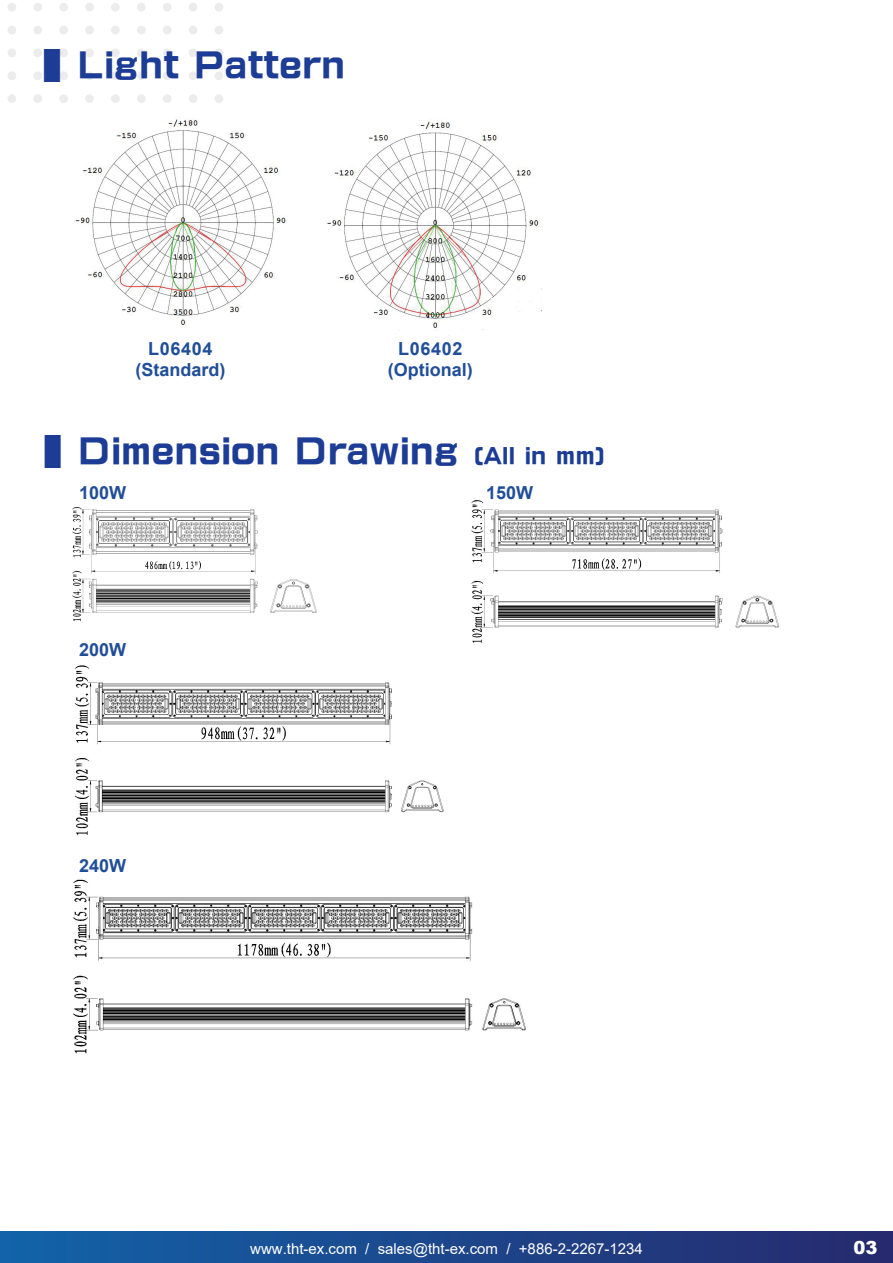
<style>
.page{position:relative;width:893px;height:1263px;background:#fff}
.page>*{position:absolute;margin:0;border:0;box-sizing:border-box;transform-origin:0 0}
.t1{font:33px "AR Gothic 2 Ultra Distended";color:#1c3c95}
.t2{font:700 18px/21.6px "Arial";color:#214e99;text-align:center}
.t3{font:900 18px "Arial";color:#fff}
.t4{font:15px "Arial";color:#fff}
.s1{font-family:"Adobe Ming Std";font-weight:300}
.s2{font-size:21px}
</style>
<div class="page">
<div style="left:0;top:1231px;width:893px;height:32px;background:linear-gradient(to right,#1263a9,#27296d)"></div>
<div style="left:215px;top:3px;width:8px;height:9px;background:#ececec;border-radius:50%"></div>
<div style="left:215px;top:26px;width:8px;height:8px;background:#ececec;border-radius:50%"></div>
<div style="left:215px;top:49px;width:8px;height:8px;background:#ececec;border-radius:50%"></div>
<div style="left:215px;top:71px;width:8px;height:9px;background:#ececec;border-radius:50%"></div>
<div style="left:215px;top:94px;width:8px;height:9px;background:#ececec;border-radius:50%"></div>
<div style="left:189px;top:3px;width:8px;height:9px;background:#ececec;border-radius:50%"></div>
<div style="left:189px;top:26px;width:8px;height:8px;background:#ececec;border-radius:50%"></div>
<div style="left:189px;top:49px;width:8px;height:8px;background:#ececec;border-radius:50%"></div>
<div style="left:189px;top:71px;width:8px;height:9px;background:#ececec;border-radius:50%"></div>
<div style="left:189px;top:94px;width:8px;height:9px;background:#ececec;border-radius:50%"></div>
<div style="left:163px;top:3px;width:9px;height:9px;background:#ececec;border-radius:50%"></div>
<div style="left:163px;top:26px;width:9px;height:8px;background:#ececec;border-radius:50%"></div>
<div style="left:163px;top:49px;width:9px;height:8px;background:#ececec;border-radius:50%"></div>
<div style="left:163px;top:71px;width:9px;height:9px;background:#ececec;border-radius:50%"></div>
<div style="left:163px;top:94px;width:9px;height:9px;background:#ececec;border-radius:50%"></div>
<div style="left:137px;top:3px;width:9px;height:9px;background:#ececec;border-radius:50%"></div>
<div style="left:137px;top:26px;width:9px;height:8px;background:#ececec;border-radius:50%"></div>
<div style="left:137px;top:49px;width:9px;height:8px;background:#ececec;border-radius:50%"></div>
<div style="left:137px;top:71px;width:9px;height:9px;background:#ececec;border-radius:50%"></div>
<div style="left:137px;top:94px;width:9px;height:9px;background:#ececec;border-radius:50%"></div>
<div style="left:111px;top:3px;width:9px;height:9px;background:#ececec;border-radius:50%"></div>
<div style="left:111px;top:26px;width:9px;height:8px;background:#ececec;border-radius:50%"></div>
<div style="left:111px;top:49px;width:9px;height:8px;background:#ececec;border-radius:50%"></div>
<div style="left:111px;top:71px;width:9px;height:9px;background:#ececec;border-radius:50%"></div>
<div style="left:111px;top:94px;width:9px;height:9px;background:#ececec;border-radius:50%"></div>
<div style="left:85px;top:3px;width:9px;height:9px;background:#ececec;border-radius:50%"></div>
<div style="left:85px;top:26px;width:9px;height:8px;background:#ececec;border-radius:50%"></div>
<div style="left:85px;top:49px;width:9px;height:8px;background:#ececec;border-radius:50%"></div>
<div style="left:85px;top:71px;width:9px;height:9px;background:#ececec;border-radius:50%"></div>
<div style="left:85px;top:94px;width:9px;height:9px;background:#ececec;border-radius:50%"></div>
<div style="left:59px;top:3px;width:9px;height:9px;background:#ececec;border-radius:50%"></div>
<div style="left:59px;top:26px;width:9px;height:8px;background:#ececec;border-radius:50%"></div>
<div style="left:59px;top:49px;width:9px;height:8px;background:#ececec;border-radius:50%"></div>
<div style="left:59px;top:71px;width:9px;height:9px;background:#ececec;border-radius:50%"></div>
<div style="left:59px;top:94px;width:9px;height:9px;background:#ececec;border-radius:50%"></div>
<div style="left:33px;top:3px;width:9px;height:9px;background:#ececec;border-radius:50%"></div>
<div style="left:33px;top:26px;width:9px;height:8px;background:#ececec;border-radius:50%"></div>
<div style="left:33px;top:49px;width:9px;height:8px;background:#ececec;border-radius:50%"></div>
<div style="left:33px;top:71px;width:9px;height:9px;background:#ececec;border-radius:50%"></div>
<div style="left:33px;top:94px;width:9px;height:9px;background:#ececec;border-radius:50%"></div>
<div style="left:8px;top:3px;width:8px;height:9px;background:#ececec;border-radius:50%"></div>
<div style="left:8px;top:26px;width:8px;height:8px;background:#ececec;border-radius:50%"></div>
<div style="left:8px;top:49px;width:8px;height:8px;background:#ececec;border-radius:50%"></div>
<div style="left:8px;top:71px;width:8px;height:9px;background:#ececec;border-radius:50%"></div>
<div style="left:8px;top:94px;width:8px;height:9px;background:#ececec;border-radius:50%"></div>
<img style="left:326px;top:121px;width:214px;height:215px">
<img style="left:75px;top:119px;width:212px;height:208px">
<img style="left:72px;top:507px;width:245px;height:114px">
<img style="left:471px;top:500px;width:308px;height:143px">
<img style="left:75px;top:665px;width:369px;height:171px">
<img style="left:73px;top:879px;width:453px;height:175px">
<h1 class="t1" style="left:44px;top:50px;width:302px"><span class="s1">▌</span>Light Pattern</h1>
<p class="t2" style="left:135px;top:338px;width:91px">L06404 (Standard)</p>
<p class="t2" style="left:388px;top:338px;width:86px">L06402 (Optional)</p>
<h1 class="t1" style="left:45px;top:436px;width:561px"><span class="s1">▌</span>Dimension Drawing <span class="s2">(All in mm)</span></h1>
<p class="t2" style="left:79px;top:482px;width:49px">100W</p>
<p class="t2" style="left:486px;top:482px;width:49px">150W</p>
<p class="t2" style="left:79px;top:639px;width:49px">200W</p>
<p class="t2" style="left:79px;top:855px;width:49px">240W</p>
<p class="t4" style="left:250px;top:1239px;width:394px">www.tht-ex.com / sales@tht-ex.com / +886-2-2267-1234</p>
<p class="t3" style="left:853px;top:1235px;width:26px">03</p>
</div>
